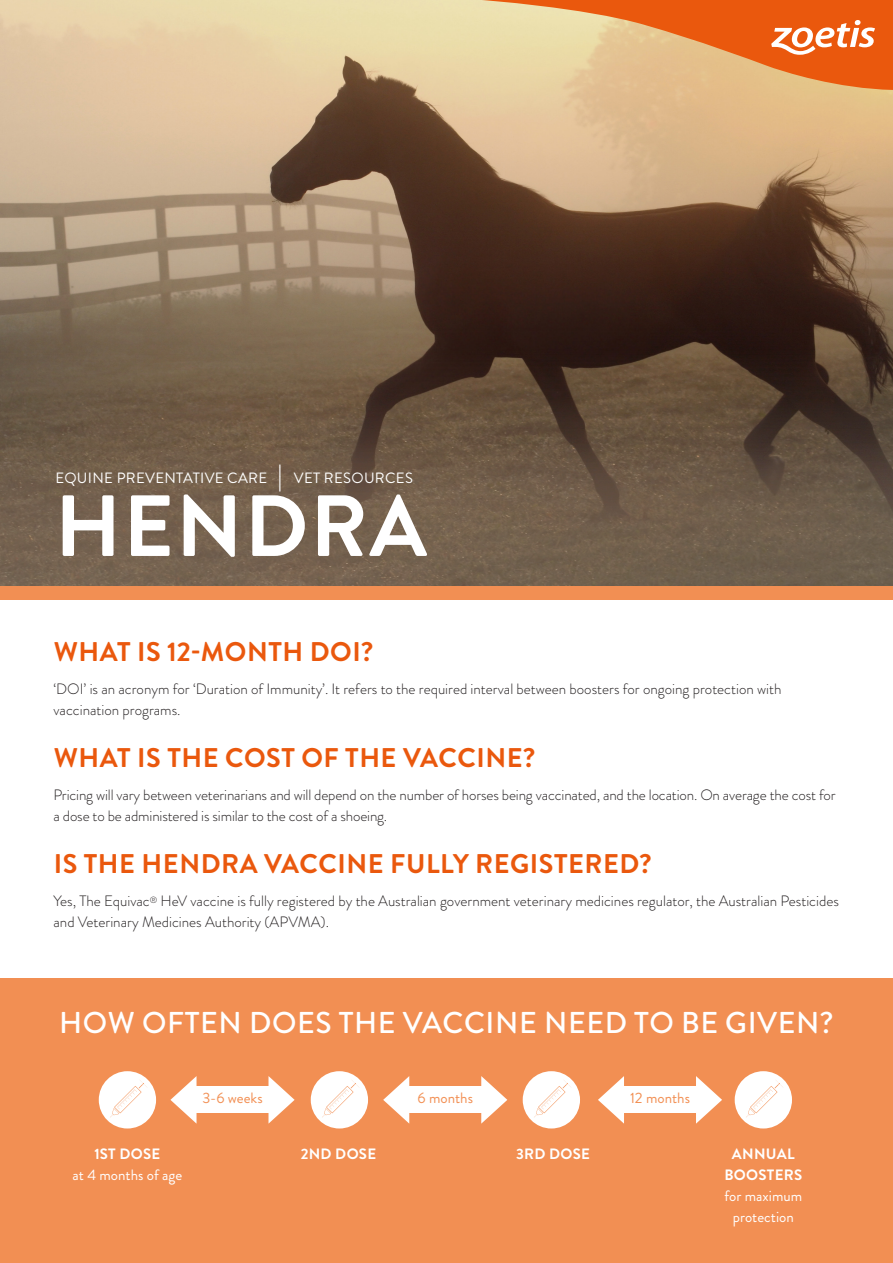
<style>
.page{position:relative;width:893px;height:1263px;background:#fff}
.page>*{position:absolute;margin:0;border:0;box-sizing:border-box;transform-origin:0 0}
.Body{font:700 86.55px "Brandon Grotesque";letter-spacing:.02em;color:#fff}
.Body-2{font:500 30.15px "Brandon Grotesque";letter-spacing:.02em;color:#fff}
.Body-3{font:700 27px "Brandon Grotesque";letter-spacing:.02em;color:#ea580d}
.Body-4{font:300 15px/21px "Brandon Grotesque";color:#231f20}
.Body-5{font:700 15px/21px "Brandon Grotesque";letter-spacing:.02em;color:#fff;text-align:center}
.Body-6{font:15px/21px "Brandon Grotesque";color:#fff;text-align:center}
.Body-7{font:15px "Brandon Grotesque";color:#f28f53}
.Body-8{font:14.85px "Brandon Grotesque";letter-spacing:.02em;color:#fff}
.s1{font-size:25.5px}
</style>
<div class="page">
<img style="left:0;top:0;width:893px;height:348px">
<svg style="left:0;top:348px;width:893px;height:49px;background:#5d4a37"></svg>
<svg style="left:0;top:397px;width:893px;height:41px;background:#614e3c"></svg>
<svg style="left:0;top:438px;width:893px;height:148px;background:#705d4b"></svg>
<div style="left:0;top:978px;width:893px;height:285px;background:#f28f53"></div>
<div style="left:0;top:586px;width:893px;height:14px;background:#f28f53"></div>
<svg style="left:481px;top:0;width:412px;height:90px;background:#e99c60"></svg>
<div style="left:735px;top:1071px;width:57px;height:57px;background:#fff;border-radius:50%"></div>
<svg style="left:746px;top:1080px;width:37px;height:37px"></svg>
<svg style="left:268px;top:1076px;width:27px;height:48px"></svg>
<svg style="left:170px;top:1076px;width:27px;height:48px"></svg>
<div style="left:195px;top:1086px;width:75px;height:27px;background:#fff"></div>
<svg style="left:481px;top:1076px;width:26px;height:48px"></svg>
<svg style="left:383px;top:1076px;width:26px;height:48px"></svg>
<div style="left:407px;top:1086px;width:76px;height:27px;background:#fff"></div>
<svg style="left:696px;top:1076px;width:26px;height:48px"></svg>
<svg style="left:598px;top:1076px;width:26px;height:48px"></svg>
<div style="left:622px;top:1086px;width:76px;height:27px;background:#fff"></div>
<div style="left:523px;top:1071px;width:57px;height:57px;background:#fff;border-radius:50%"></div>
<svg style="left:534px;top:1080px;width:37px;height:37px"></svg>
<div style="left:311px;top:1071px;width:57px;height:57px;background:#fff;border-radius:50%"></div>
<svg style="left:322px;top:1080px;width:37px;height:37px"></svg>
<div style="left:99px;top:1071px;width:57px;height:57px;background:#fff;border-radius:50%"></div>
<svg style="left:110px;top:1080px;width:37px;height:37px"></svg>
<p class="Body-8" style="left:55px;top:468px;width:359px">EQUINE PREVENTATIVE CARE <span class="s1">|</span> VET RESOURCES</p>
<p class="Body" style="left:55px;top:466px;width:374px">HENDRA</p>
<p class="Body-3" style="left:54px;top:633px;width:321px">WHAT IS 12-MONTH DOI?</p>
<p class="Body-4" style="left:54px;top:678px;width:729px">‘DOI’ is an acronym for ‘Duration of Immunity’. It refers to the required interval between boosters for ongoing protection with vaccination programs.</p>
<p class="Body-3" style="left:54px;top:739px;width:483px">WHAT IS THE COST OF THE VACCINE?</p>
<p class="Body-4" style="left:54px;top:784px;width:784px">Pricing will vary between veterinarians and will depend on the number of horses being vaccinated, and the location. On average the cost for a dose to be administered is similar to the cost of a shoeing.</p>
<p class="Body-3" style="left:54px;top:845px;width:599px">IS THE HENDRA VACCINE FULLY REGISTERED?</p>
<p class="Body-4" style="left:54px;top:890px;width:787px">Yes, The Equivac<sup>®</sup> HeV vaccine is fully registered by the Australian government veterinary medicines regulator, the Australian Pesticides and Veterinary Medicines Authority (APVMA).</p>
<p class="Body-2" style="left:59px;top:1002px;width:776px">HOW OFTEN DOES THE VACCINE NEED TO BE GIVEN?</p>
<p class="Body-5" style="left:94px;top:1144px;width:67px">1ST DOSE</p>
<p class="Body-6" style="left:73px;top:1165px;width:111px">at 4 months of age</p>
<p class="Body-7" style="left:202px;top:1088px;width:62px">3-6 weeks</p>
<p class="Body-7" style="left:418px;top:1088px;width:57px">6 months</p>
<p class="Body-7" style="left:630px;top:1088px;width:61px">12 months</p>
<p class="Body-5" style="left:301px;top:1144px;width:77px">2ND DOSE</p>
<p class="Body-5" style="left:516px;top:1144px;width:75px">3RD DOSE</p>
<p class="Body-5" style="left:724px;top:1144px;width:79px">ANNUAL<br>BOOSTERS</p>
<p class="Body-6" style="left:724px;top:1186px;width:79px">for maximum protection</p>
</div>
